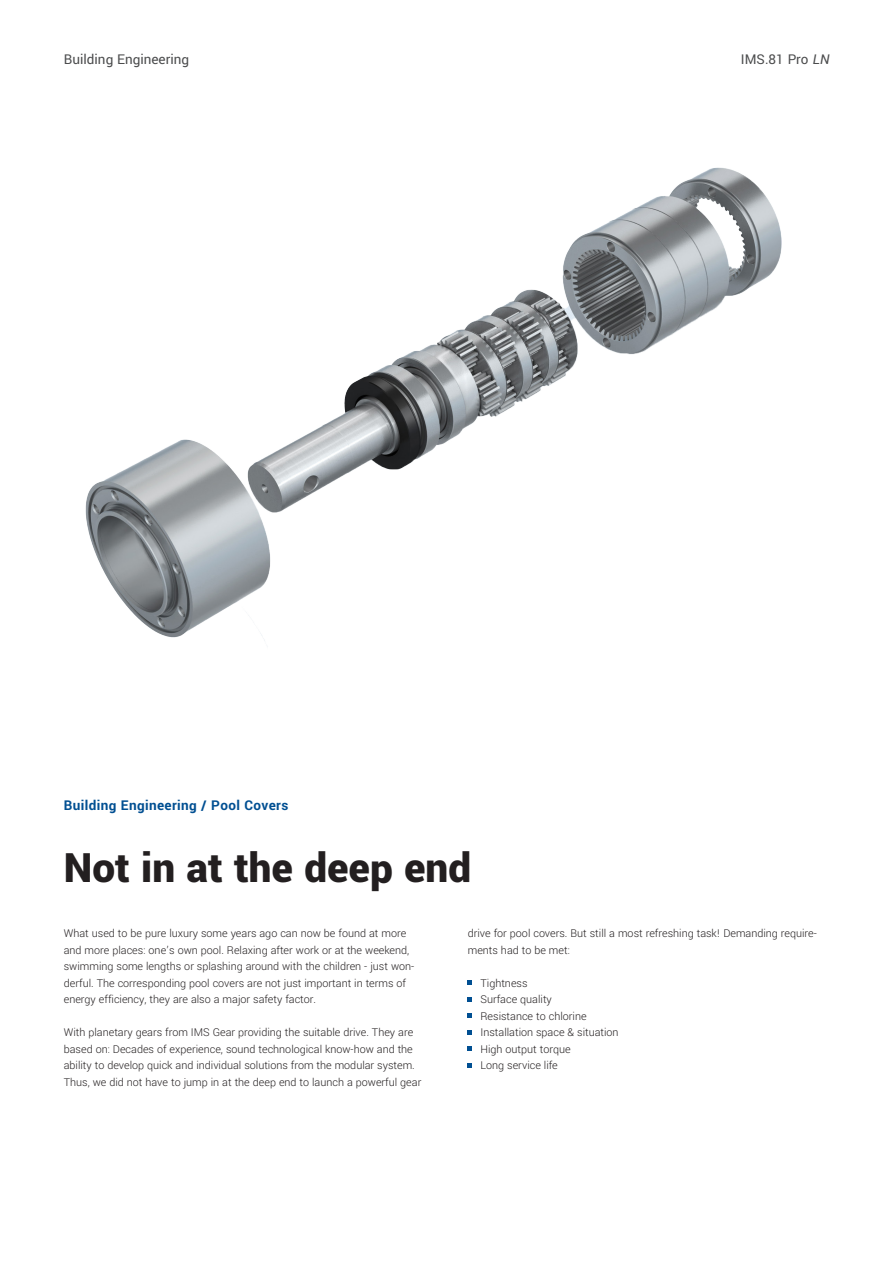
<style>
.page{position:relative;width:893px;height:1263px;background:#fff}
.page>*{position:absolute;margin:0;border:0;box-sizing:border-box;transform-origin:0 0}
.t1{font:900 45px "Yantramanav";color:#231f20}
.t2{font:15px "Yantramanav";color:#4b4c4d}
.t3{font:700 15px "Yantramanav";letter-spacing:.025em;color:#004f92}
.t4{font:300 12px/16.5px "Yantramanav";color:#231f20}
.s1{font-style:italic}
</style>
<div class="page">
<img style="left:85px;top:167px;width:697px;height:474px">
<svg style="left:468px;top:980px;width:4px;height:5px"></svg>
<svg style="left:468px;top:997px;width:4px;height:4px"></svg>
<svg style="left:468px;top:1013px;width:4px;height:5px"></svg>
<svg style="left:468px;top:1030px;width:4px;height:4px"></svg>
<svg style="left:468px;top:1046px;width:4px;height:5px"></svg>
<svg style="left:468px;top:1063px;width:4px;height:4px"></svg>
<p class="t2" style="left:64px;top:50px;width:127px">Building Engineering</p>
<p class="t2" style="left:741px;top:50px;width:93px">IMS.81 Pro <span class="s1">LN</span></p>
<p class="t3" style="left:64px;top:796px;width:226px">Building Engineering / Pool Covers</p>
<h1 class="t1" style="left:64px;top:840px;width:409px">Not in at the deep end</h1>
<p class="t4" style="left:64px;top:925px;width:352px">What used to be pure luxury some years ago can now be found at more and more places: one’s own pool. Relaxing after work or at the weekend, swimming some lengths or splashing around with the children - just won&shy;derful. The corresponding pool covers are not just important in terms of energy efficiency, they are also a major safety factor.</p>
<p class="t4" style="left:64px;top:1024px;width:359px">With planetary gears from IMS Gear providing the suitable drive. They are based on: Decades of experience, sound technological know-how and the ability to develop quick and individual solutions from the modular system.<br>Thus, we did not have to jump in at the deep end to launch a powerful gear</p>
<p class="t4" style="left:468px;top:925px;width:351px">drive for pool covers. But still a most refreshing task! Demanding require&shy;ments had to be met:</p>
<p class="t4" style="left:480px;top:975px;width:140px">Tightness<br>Surface quality<br>Resistance to chlorine<br>Installation space &amp; situation<br>High output torque<br>Long service life</p>
</div>
